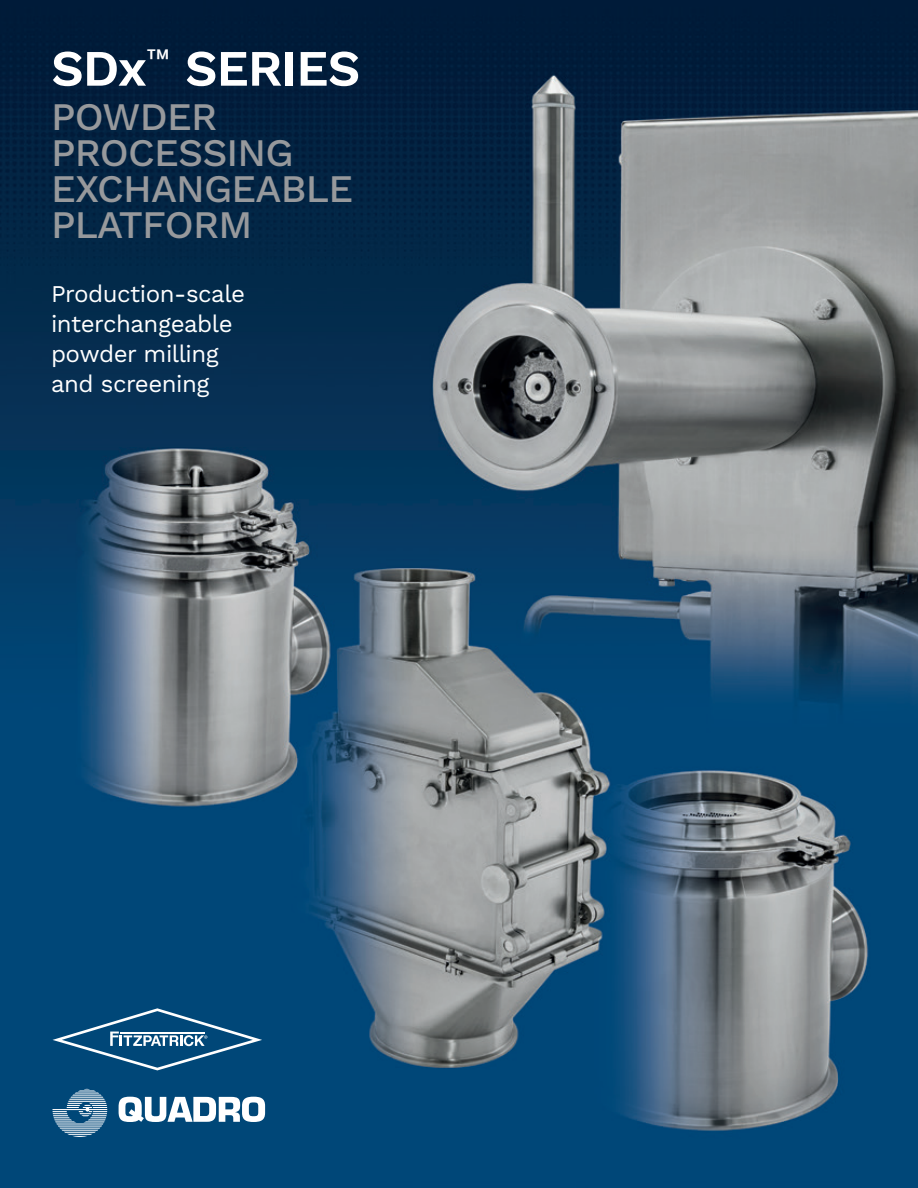
<style>
.page{position:relative;width:918px;height:1188px;background:#fff}
.page>*{position:absolute;margin:0;border:0;box-sizing:border-box;transform-origin:0 0}
.t1{font:600 51px "Work Sans";letter-spacing:-.02em;color:#fff}
.t2{font:500 39px/36px "Work Sans";letter-spacing:-.02em;color:#97999c}
.t3{font:24px/30px "Work Sans";letter-spacing:-.02em;color:#fff}
</style>
<div class="page">
<img style="left:0;top:0;width:918px;height:1188px">
<svg style="left:53px;top:1008px;width:209px;height:62px;background:#23608a"></svg>
<svg style="left:53px;top:1089px;width:54px;height:48px;background:#5080a2"></svg>
<svg style="left:119px;top:1097px;width:146px;height:25px"></svg>
<h1 class="t1" style="left:51px;top:39px;width:311px">SDx<sup>™</sup> SERIES</h1>
<h2 class="t2" style="left:51px;top:101px;width:304px">POWDER<br>PROCESSING<br>EXCHANGEABLE<br>PLATFORM</h2>
<p class="t3" style="left:51px;top:280px;width:196px">Production-scale interchangeable powder milling and screening</p>
</div>
